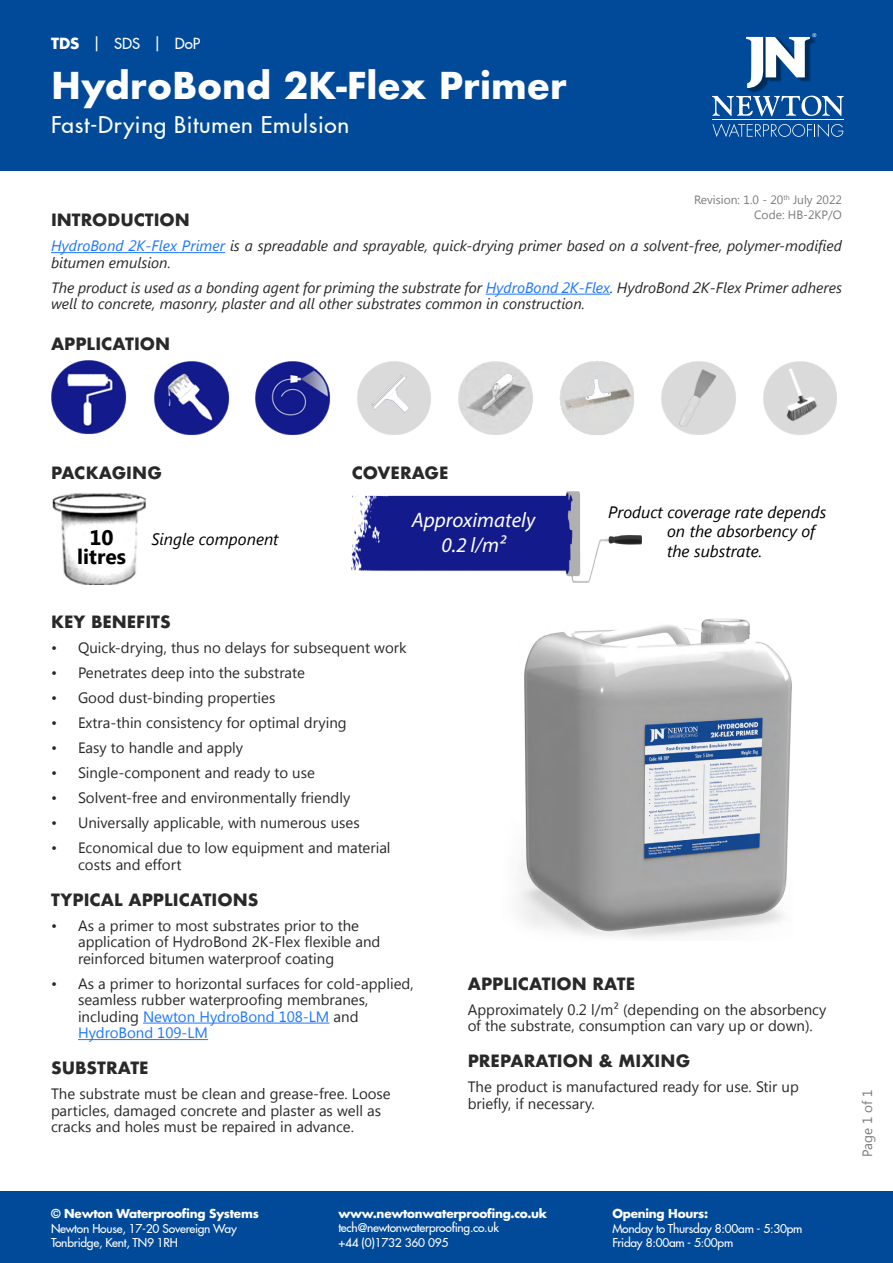
<style>
.page{position:relative;width:893px;height:1263px;background:#fff}
.page>*{position:absolute;margin:0;border:0;box-sizing:border-box;transform-origin:0 0}
.t1{font:700 36px "Futura";color:#fff}
.t2{font:500 22.5px "Futura LT Pro";letter-spacing:.03em;color:#fff}
.t3{font:italic 21px/25.2px "Myriad Pro";color:#fff;text-align:center}
.t4{font:700 21px/19.5px "Segoe UI";color:#000;text-align:center}
.t5{font:700 16.5px "Futura";color:#292929}
.t6{font:italic 16.5px/19.5px "Segoe UI";color:#000}
.t7{font:15px/16.5px "Segoe UI";color:#292929}
.t8{font:italic 15px/16.5px "Segoe UI";color:#292929}
.t9{font:500 15px "Futura LT Pro";color:#fff}
.t10{font:13.5px "Segoe UI";letter-spacing:-.01em;color:#7b7b7b}
.t11{font:500 12px/14.4px "Futura LT Pro";letter-spacing:-.02em;color:#fff}
.t12{font:700 12px "Futura LT Pro";letter-spacing:-.02em;color:#fff}
.t13{font:12px/14.4px "Segoe UI";color:#7b7b7b;text-align:right}
.t14{font:500 4.95px "Futura LT Pro";color:#fff}
.s1{font-weight:700}
.s2{color:#1d76ff}
</style>
<div class="page">
<div style="left:0;top:0;width:893px;height:170px;background:#014a99"></div>
<svg style="left:712px;top:96px;width:132px;height:20px"></svg>
<svg style="left:712px;top:124px;width:131px;height:13px"></svg>
<hr style="left:712px;top:119px;width:132px;height:1px;background:#fff">
<img style="left:735px;top:36px;width:45px;height:67px">
<img style="left:754px;top:36px;width:62px;height:57px">
<svg style="left:746px;top:37px;width:64px;height:51px"></svg>
<div style="left:0;top:1191px;width:893px;height:72px;background:#014a99"></div>
<hr style="left:51px;top:252px;width:174px;height:1px;background:#1d76ff">
<hr style="left:486px;top:294px;width:124px;height:1px;background:#1d76ff">
<hr style="left:143px;top:1023px;width:186px;height:1px;background:#1d76ff">
<hr style="left:78px;top:1039px;width:130px;height:1px;background:#1d76ff">
<img style="left:52px;top:493px;width:94px;height:92px">
<img style="left:351px;top:492px;width:291px;height:90px">
<img style="left:51px;top:360px;width:75px;height:74px">
<img style="left:154px;top:361px;width:75px;height:74px">
<img style="left:255px;top:361px;width:75px;height:74px">
<img style="left:357px;top:361px;width:74px;height:74px">
<img style="left:458px;top:361px;width:75px;height:74px">
<img style="left:560px;top:361px;width:74px;height:74px">
<img style="left:661px;top:361px;width:75px;height:74px">
<img style="left:763px;top:361px;width:74px;height:74px">
<img style="left:519px;top:618px;width:273px;height:320px">
<p class="t9" style="left:51px;top:33px;width:151px"><span class="s1">TDS</span> | SDS | DoP</p>
<h1 class="t1" style="left:51px;top:60px;width:517px">HydroBond 2K-Flex Primer</h1>
<h2 class="t2" style="left:51px;top:108px;width:300px">Fast-Drying Bitumen Emulsion</h2>
<p class="t14" style="left:812px;top:32px;width:6px">®</p>
<p class="t13" style="left:694px;top:192px;width:149px">Revision: 1.0 - 20<sup>th</sup> July 2022<br>Code: HB-2KP/O</p>
<p class="t5" style="left:51px;top:208px;width:140px">INTRODUCTION</p>
<p class="t8" style="left:51px;top:237px;width:792px"><span class="s2">HydroBond 2K-Flex Primer</span> is a spreadable and sprayable, quick-drying primer based on a solvent-free, polymer-modified bitumen emulsion.</p>
<p class="t8" style="left:51px;top:279px;width:792px">The product is used as a bonding agent for priming the substrate for <span class="s2">HydroBond 2K-Flex</span>. HydroBond 2K-Flex Primer adheres well to concrete, masonry, plaster and all other substrates common in construction.</p>
<p class="t5" style="left:51px;top:332px;width:121px">APPLICATION</p>
<p class="t5" style="left:51px;top:461px;width:112px">PACKAGING</p>
<h3 class="t4" style="left:77px;top:526px;width:50px">10 litres</h3>
<p class="t6" style="left:151px;top:528px;width:129px">Single component</p>
<p class="t5" style="left:352px;top:461px;width:98px">COVERAGE</p>
<h3 class="t3" style="left:412px;top:507px;width:125px">Approximately<br>0.2 l/m2</h3>
<p class="t6" style="left:667px;top:501px;width:161px;text-indent:-59px">Product coverage rate depends on the absorbency of the substrate.</p>
<p class="t5" style="left:51px;top:610px;width:121px">KEY BENEFITS</p>
<p class="t7" style="left:51px;top:639px;width:357px">• Quick-drying, thus no delays for subsequent work</p>
<p class="t7" style="left:51px;top:664px;width:255px">• Penetrates deep into the substrate</p>
<p class="t7" style="left:51px;top:689px;width:226px">• Good dust-binding properties</p>
<p class="t7" style="left:51px;top:714px;width:297px">• Extra-thin consistency for optimal drying</p>
<p class="t7" style="left:51px;top:739px;width:194px">• Easy to handle and apply</p>
<p class="t7" style="left:51px;top:764px;width:265px">• Single-component and ready to use</p>
<p class="t7" style="left:51px;top:789px;width:301px">• Solvent-free and environmentally friendly</p>
<p class="t7" style="left:51px;top:814px;width:310px">• Universally applicable, with numerous uses</p>
<p class="t7" style="left:78px;top:839px;width:314px;text-indent:-27px">• Economical due to low equipment and material costs and effort</p>
<p class="t5" style="left:51px;top:888px;width:209px">TYPICAL APPLICATIONS</p>
<p class="t7" style="left:78px;top:916px;width:304px;text-indent:-27px">• As a primer to most substrates prior to the application of HydroBond 2K-Flex flexible and reinforced bitumen waterproof coating</p>
<p class="t7" style="left:78px;top:974px;width:337px;text-indent:-27px">• As a primer to horizontal surfaces for cold-applied, seamless rubber waterproofing membranes, including <span class="s2">Newton HydroBond 108-LM</span> and <span class="s2">HydroBond 109-LM</span></p>
<p class="t5" style="left:51px;top:1056px;width:99px">SUBSTRATE</p>
<p class="t7" style="left:51px;top:1085px;width:341px">The substrate must be clean and grease-free. Loose particles, damaged concrete and plaster as well as cracks and holes must be repaired in advance.</p>
<p class="t5" style="left:468px;top:971px;width:169px">APPLICATION RATE</p>
<p class="t7" style="left:468px;top:1000px;width:360px">Approximately 0.2 l/m² (depending on the absorbency of the substrate, consumption can vary up or down).</p>
<p class="t5" style="left:468px;top:1049px;width:224px">PREPARATION &amp; MIXING</p>
<p class="t7" style="left:468px;top:1078px;width:333px">The product is manufactured ready for use. Stir up briefly, if necessary.</p>
<p class="t12" style="left:51px;top:1204px;width:209px">© Newton Waterproofing Systems</p>
<p class="t11" style="left:51px;top:1220px;width:187px">Newton House, 17-20 Sovereign Way<br>Tonbridge, Kent, TN9 1RH</p>
<p class="t12" style="left:338px;top:1204px;width:210px">www.newtonwaterproofing.co.uk</p>
<p class="t11" style="left:338px;top:1220px;width:162px">tech@newtonwaterproofing.co.uk +44 (0)1732 360 095</p>
<p class="t12" style="left:612px;top:1204px;width:97px">Opening Hours:</p>
<p class="t11" style="left:612px;top:1220px;width:192px">Monday to Thursday 8:00am - 5:30pm<br>Friday 8:00am - 5:00pm</p>
<p class="t10" style="left:858px;top:1157px;width:68px;rotate:-90deg">Page 1 of 1</p>
</div>
